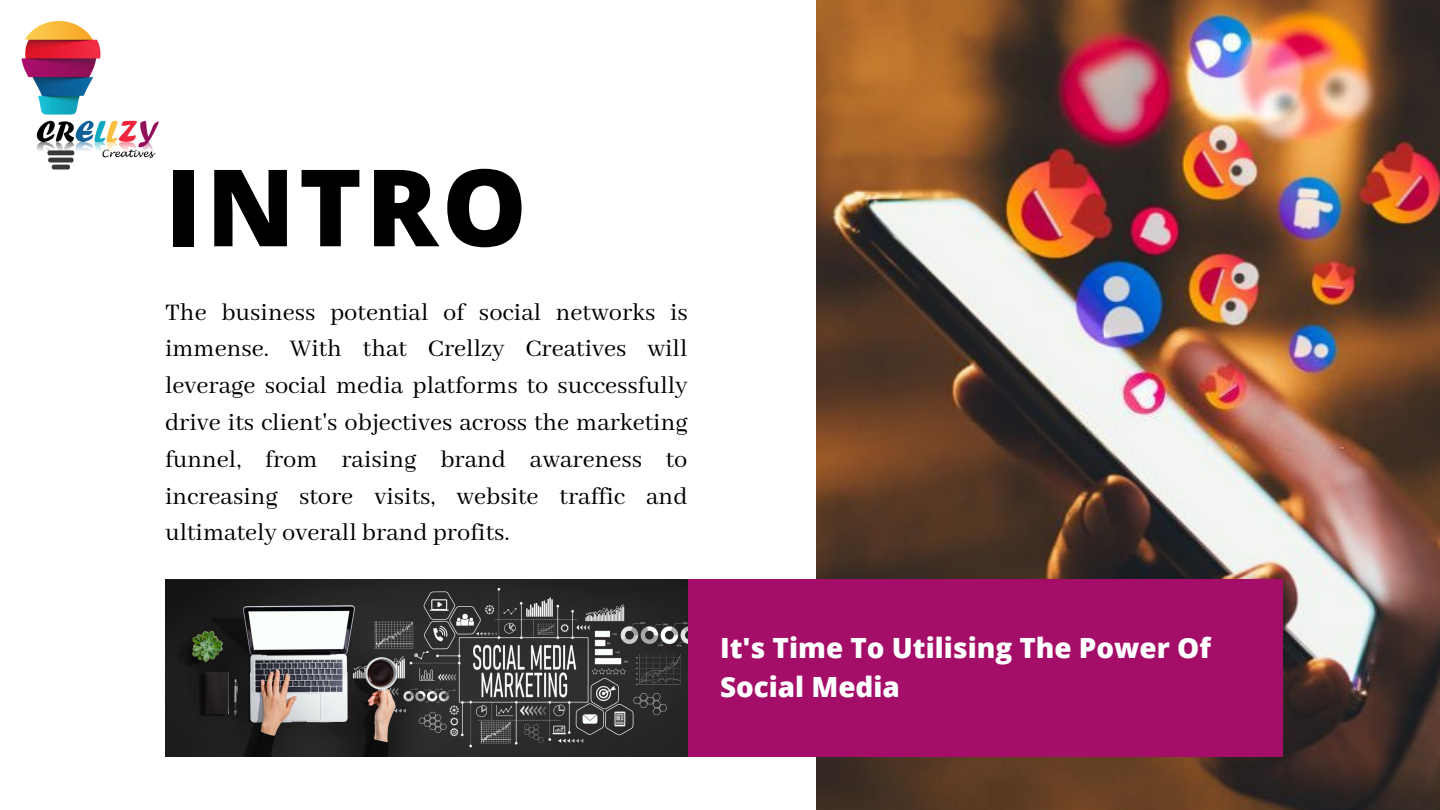
<style>
.page{position:relative;width:1440px;height:810px;background:#fff}
.page>*{position:absolute;margin:0;border:0;box-sizing:border-box;transform-origin:0 0}
.t1{font:800 106.9px "Open Sans";letter-spacing:.035em;color:#000}
.t2{font:800 27.9px/38.7px "Open Sans";color:#fff}
.t3{font:26.5px/36.8px "Abhaya Libre";color:#000;text-align:justify}
</style>
<div class="page">
<img style="left:817px;top:0;width:623px;height:810px">
<div style="left:429px;top:579px;width:854px;height:177px;background:#a40e68"></div>
<img style="left:21px;top:22px;width:138px;height:148px">
<img style="left:165px;top:579px;width:523px;height:177px">
<h1 class="t1" style="left:165px;top:132px;width:363px">INTRO</h1>
<p class="t3" style="left:165px;top:295px;width:524px">The business potential of social networks is immense. With that Crellzy Creatives will leverage social media platforms to successfully drive its client's objectives across the marketing funnel, from raising brand awareness to increasing store visits, website traffic and ultimately overall brand profits.</p>
<p class="t2" style="left:720px;top:628px;width:492px">It's Time To Utilising The Power Of<br>Social Media</p>
</div>
